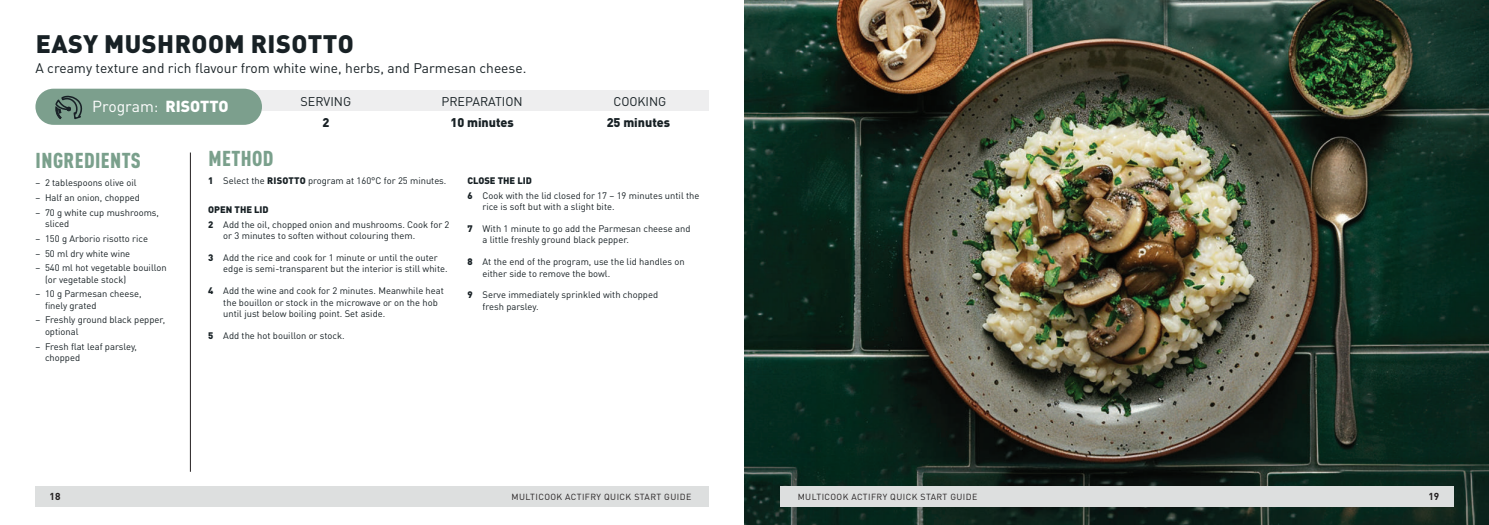
<style>
.page{position:relative;width:1489px;height:525px;background:#fff}
.page>*{position:absolute;margin:0;border:0;box-sizing:border-box;transform-origin:0 0}
.t1{font:900 25px "DIN Pro";letter-spacing:.02em;color:#182125}
.t2{font:900 condensed 21.25px "DIN Pro";letter-spacing:.02em;color:#7aa08c}
.t3{font:15.75px "DIN Pro";color:#fff}
.t4{font:13.75px "DIN Pro";color:#182125}
.t5{font:12.5px "DIN Pro";color:#182125}
.t6{font:900 12.5px "DIN Pro";color:#182125}
.t7{font:700 10px "DIN Pro";color:#231f20}
.t8{font:9.38px/11.2px "DIN Pro";color:#182125}
.t9{font:8.75px "DIN Pro";letter-spacing:.05em;color:#231f20}
.s1{font-weight:900}
</style>
<div class="page">
<div style="left:35px;top:485px;width:674px;height:21px;background:#dddfdf"></div>
<img style="left:744px;top:0;width:744px;height:524px">
<div style="left:780px;top:485px;width:673px;height:21px;background:#dddfdf"></div>
<div style="left:55px;top:90px;width:654px;height:21px;background:#eeeeef"></div>
<div style="left:35px;top:89px;width:227px;height:36px;background:#7c9f8d;border-radius:18px"></div>
<svg style="left:55px;top:95px;width:28px;height:25px"></svg>
<hr style="left:190px;top:152px;width:1px;height:319px;background:#231f20">
<h1 class="t1" style="left:36px;top:23px;width:319px">EASY MUSHROOM RISOTTO</h1>
<h3 class="t4" style="left:35px;top:57px;width:492px">A creamy texture and rich flavour from white wine, herbs, and Parmesan cheese.</h3>
<h3 class="t3" style="left:92px;top:94px;width:138px">Program: <span class="s1">RISOTTO</span></h3>
<h3 class="t5" style="left:300px;top:91px;width:52px">SERVING</h3>
<h3 class="t6" style="left:322px;top:111px;width:8px">2</h3>
<h3 class="t5" style="left:441px;top:91px;width:83px">PREPARATION</h3>
<h3 class="t6" style="left:450px;top:111px;width:65px">10 minutes</h3>
<h3 class="t5" style="left:613px;top:91px;width:54px">COOKING</h3>
<h3 class="t6" style="left:606px;top:111px;width:65px">25 minutes</h3>
<h2 class="t2" style="left:36px;top:143px;width:107px">INGREDIENTS</h2>
<p class="t8" style="left:35px;top:176px;width:103px">– 2 tablespoons olive oil</p>
<p class="t8" style="left:35px;top:191px;width:106px">– Half an onion, chopped</p>
<p class="t8" style="left:45px;top:205px;width:116px;text-indent:-10px">– 70 g white cup mushrooms, sliced</p>
<p class="t8" style="left:35px;top:232px;width:114px">– 150 g Arborio risotto rice</p>
<p class="t8" style="left:35px;top:246px;width:96px">– 50 ml dry white wine</p>
<p class="t8" style="left:45px;top:261px;width:123px;text-indent:-10px">– 540 ml hot vegetable bouillon (or vegetable stock)</p>
<p class="t8" style="left:45px;top:287px;width:98px;text-indent:-10px">– 10 g Parmesan cheese, finely grated</p>
<p class="t8" style="left:45px;top:313px;width:122px;text-indent:-10px">– Freshly ground black pepper, optional</p>
<p class="t8" style="left:45px;top:339px;width:94px;text-indent:-10px">– Fresh flat leaf parsley, chopped</p>
<h2 class="t2" style="left:208px;top:142px;width:66px">METHOD</h2>
<p class="t8" style="left:208px;top:174px;width:240px"><span class="s1">1</span> Select the <span class="s1">RISOTTO</span> program at 160°C for 25 minutes.</p>
<p class="t8" style="left:208px;top:201px;width:243px;line-height:14.8px"><span class="s1">OPEN THE LID<br>2</span> Add the oil, chopped onion and mushrooms. Cook for 2</p>
<p class="t8" style="left:223px;top:229px;width:193px">or 3 minutes to soften without colouring them.</p>
<p class="t8" style="left:223px;top:251px;width:226px;text-indent:-15px"><span class="s1">3</span> Add the rice and cook for 1 minute or until the outer edge is semi-transparent but the interior is still white.</p>
<p class="t8" style="left:223px;top:284px;width:222px;text-indent:-15px"><span class="s1">4</span> Add the wine and cook for 2 minutes. Meanwhile heat the bouillon or stock in the microwave or on the hob until just below boiling point. Set aside.</p>
<p class="t8" style="left:208px;top:328px;width:138px"><span class="s1">5</span> Add the hot bouillon or stock.</p>
<p class="t8" style="left:467px;top:172px;width:233px;line-height:14.8px"><span class="s1">CLOSE THE LID<br>6</span> Cook with the lid closed for 17 – 19 minutes until the</p>
<p class="t8" style="left:482px;top:200px;width:133px">rice is soft but with a slight bite.</p>
<p class="t8" style="left:482px;top:222px;width:209px;text-indent:-15px"><span class="s1">7</span> With 1 minute to go add the Parmesan cheese and a little freshly ground black pepper.</p>
<p class="t8" style="left:482px;top:255px;width:204px;text-indent:-15px"><span class="s1">8</span> At the end of the program, use the lid handles on either side to remove the bowl.</p>
<p class="t8" style="left:482px;top:288px;width:177px;text-indent:-15px"><span class="s1">9</span> Serve immediately sprinkled with chopped fresh parsley.</p>
<p class="t7" style="left:50px;top:487px;width:12px">18</p>
<p class="t9" style="left:511px;top:489px;width:181px">MULTICOOK ACTIFRY QUICK START GUIDE</p>
<p class="t9" style="left:797px;top:489px;width:181px">MULTICOOK ACTIFRY QUICK START GUIDE</p>
<p class="t7" style="left:1428px;top:487px;width:12px">19</p>
</div>
